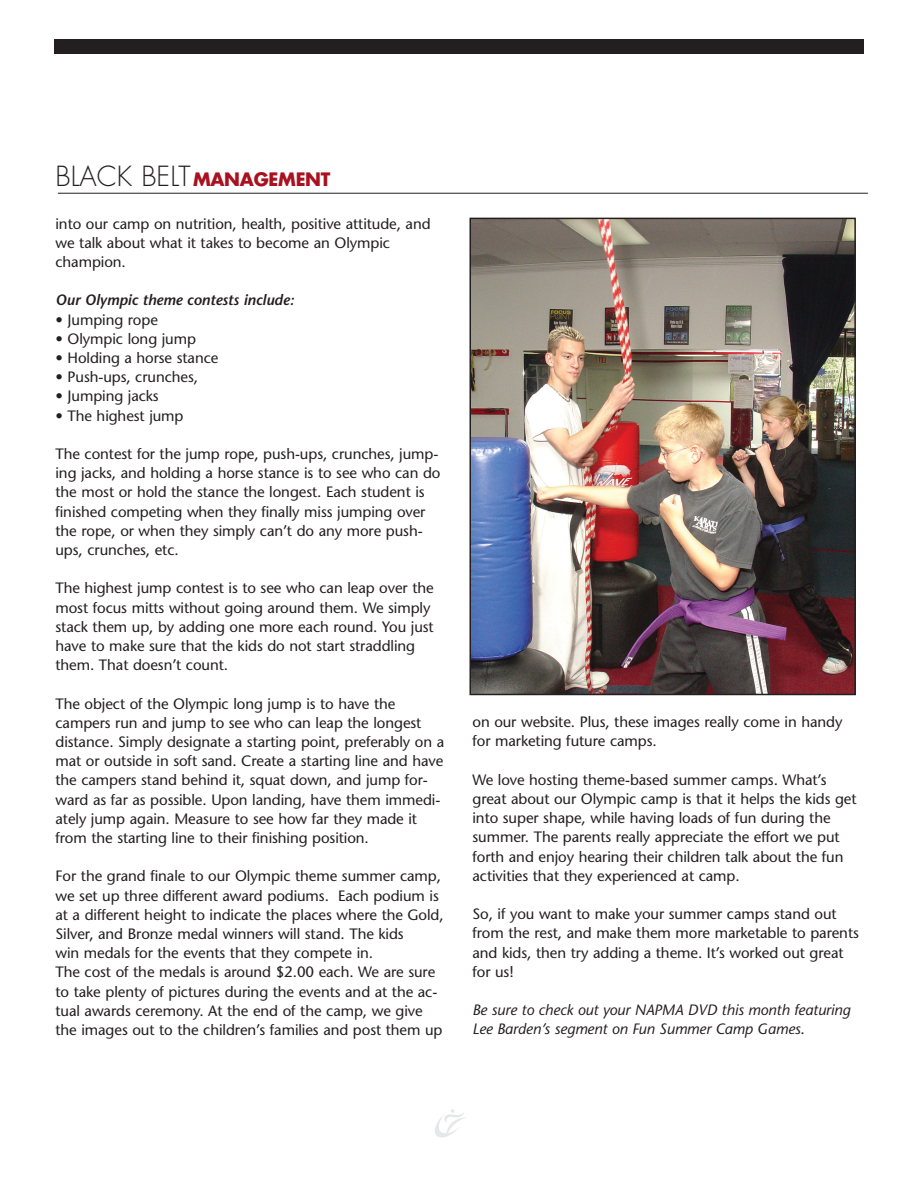
<style>
.page{position:relative;width:918px;height:1188px;background:#fff}
.page>*{position:absolute;margin:0;border:0;box-sizing:border-box;transform-origin:0 0}
.t1{font:700 18px "Futura";letter-spacing:-.015em;color:#a8111f}
.t2{font:15px/19.2px "Stone Sans";letter-spacing:-.005em;color:#231f20}
.t3{font:italic 15px/19.2px "Stone Sans";letter-spacing:-.005em;color:#231f20}
.t4{font:italic 600 15px "Stone Sans";letter-spacing:-.005em;color:#231f20}
.s1{font-weight:300;font-size:27px;color:#231f20}
.s2{font-style:normal}
</style>
<div class="page">
<div style="left:54px;top:40px;width:810px;height:14px;background:#231f20"></div>
<hr style="left:58px;top:193px;width:810px;height:1px;background:#231f20">
<svg style="left:435px;top:1109px;width:31px;height:29px"></svg>
<img style="left:473px;top:221px;width:380px;height:471px">
<div style="left:470px;top:218px;width:386px;height:477px;border:2px solid #231f20"></div>
<p class="t1" style="left:56px;top:171px;width:277px"><span class="s1">BLACK BELT</span>MANAGEMENT</p>
<p class="t2" style="left:56px;top:215px;width:377px">into our camp on nutrition, health, positive attitude, and we talk about what it takes to become an Olympic champion.</p>
<p class="t4" style="left:56px;top:294px;width:240px">Our Olympic theme contests include:</p>
<p class="t2" style="left:56px;top:311px;width:104px">• Jumping rope</p>
<p class="t2" style="left:56px;top:330px;width:142px">• Olympic long jump</p>
<p class="t2" style="left:56px;top:350px;width:164px">• Holding a horse stance</p>
<p class="t2" style="left:56px;top:369px;width:144px">• Push-ups, crunches,</p>
<p class="t2" style="left:56px;top:388px;width:105px">• Jumping jacks</p>
<p class="t2" style="left:56px;top:407px;width:130px">• The highest jump</p>
<p class="t2" style="left:56px;top:446px;width:386px">The contest for the jump rope, push-ups, crunches, jump&shy;ing jacks, and holding a horse stance is to see who can do the most or hold the stance the longest. Each student is finished competing when they finally miss jumping over the rope, or when they simply can’t do any more push&shy;ups, crunches, etc.</p>
<p class="t2" style="left:56px;top:580px;width:380px">The highest jump contest is to see who can leap over the most focus mitts without going around them. We simply stack them up, by adding one more each round. You just have to make sure that the kids do not start straddling them. That doesn’t count.</p>
<p class="t2" style="left:56px;top:695px;width:390px">The object of the Olympic long jump is to have the campers run and jump to see who can leap the longest distance. Simply designate a starting point, preferably on a mat or outside in soft sand. Create a starting line and have the campers stand behind it, squat down, and jump for&shy;ward as far as possible. Upon landing, have them immedi&shy;ately jump again. Measure to see how far they made it from the starting line to their finishing position.</p>
<p class="t2" style="left:56px;top:868px;width:390px">For the grand finale to our Olympic theme summer camp, we set up three different award podiums. Each podium is at a different height to indicate the places where the Gold, Silver, and Bronze medal winners will stand. The kids<br>win medals for the events that they compete in.<br>The cost of the medals is around $2.00 each. We are sure to take plenty of pictures during the events and at the ac&shy;tual awards ceremony. At the end of the camp, we give the images out to the children’s families and post them up</p>
<p class="t2" style="left:472px;top:714px;width:371px">on our website. Plus, these images really come in handy for marketing future camps.</p>
<p class="t2" style="left:472px;top:772px;width:386px">We love hosting theme-based summer camps. What’s great about our Olympic camp is that it helps the kids get into super shape, while having loads of fun during the summer. The parents really appreciate the effort we put forth and enjoy hearing their children talk about the fun activities that they experienced at camp.</p>
<p class="t2" style="left:472px;top:906px;width:388px">So, if you want to make your summer camps stand out from the rest, and make them more marketable to parents and kids, then try adding a theme. It’s worked out great for us!</p>
<p class="t3" style="left:472px;top:1002px;width:379px">Be sure to check out your NAPMA DVD this month featuring<br>Lee Barden’s segment on Fun Summer Camp Games<span class="s2">.</span></p>
</div>
